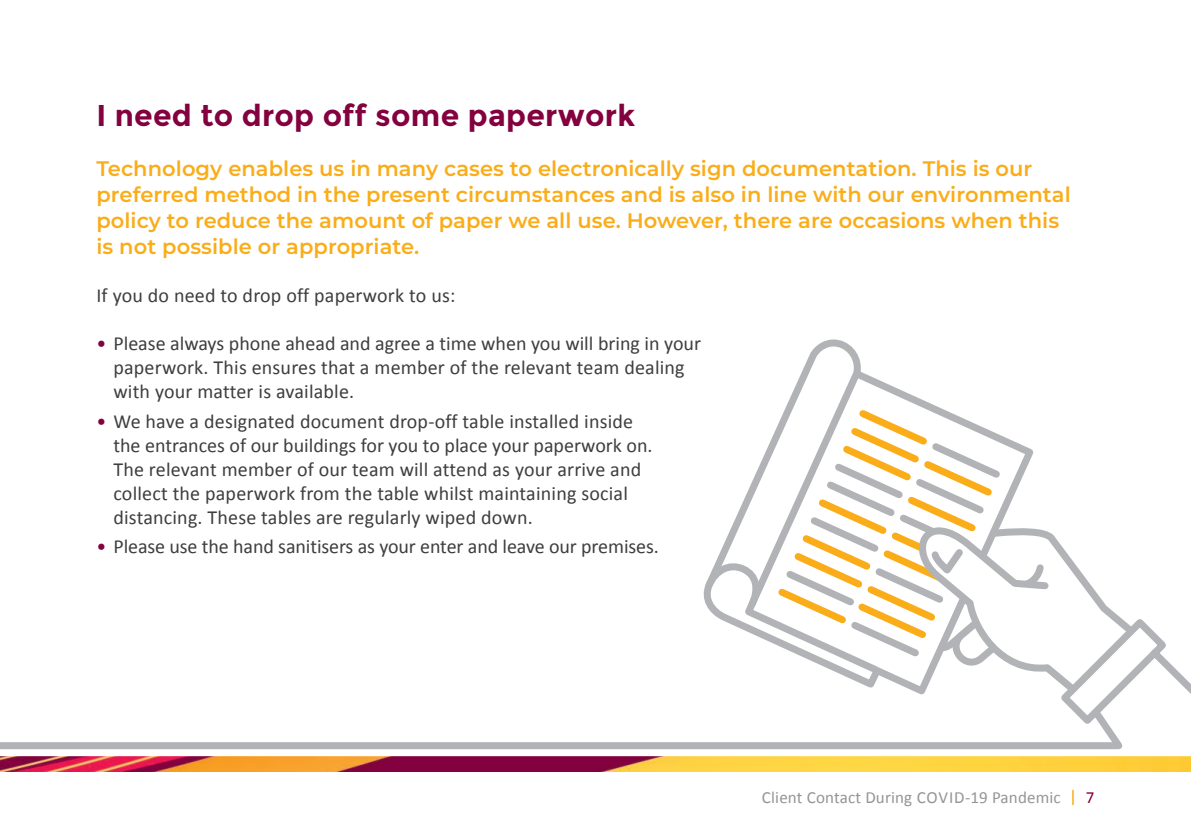
<style>
.page{position:relative;width:1191px;height:840px;background:#fff}
.page>*{position:absolute;margin:0;border:0;box-sizing:border-box;transform-origin:0 0}
.t1{font:700 30px "Montserrat";letter-spacing:.01em;color:#83013e}
.t2{font:600 21px/26px "Montserrat";letter-spacing:.005em;color:#faad19}
.t3{font:20px/24px "Calibri";letter-spacing:.01em;color:#3e3e3f}
.t4{font:17px "Calibri";letter-spacing:.01em;color:#939598}
.t5{font:17px "Calibri";color:#83013e}
.s1{color:#83013e}
</style>
<div class="page">
<img style="left:0;top:767px;width:1191px;height:4px">
<svg style="left:1072px;top:789px;width:1px;height:15px"></svg>
<svg style="left:805px;top:339px;width:126px;height:65px"></svg>
<svg style="left:787px;top:365px;width:98px;height:39px"></svg>
<svg style="left:703px;top:404px;width:411px;height:208px"></svg>
<svg style="left:0;top:612px;width:1191px;height:155px"></svg>
<p class="t1" style="left:96px;top:97px;width:540px">I need to drop off some paperwork</p>
<p class="t2" style="left:96px;top:154px;width:976px">Technology enables us in many cases to electronically sign documentation. This is our preferred method in the present circumstances and is also in line with our environmental policy to reduce the amount of paper we all use. However, there are occasions when this is not possible or appropriate.</p>
<p class="t3" style="left:96px;top:282px;width:360px">If you do need to drop off paperwork to us:</p>
<p class="t3" style="left:113px;top:330px;width:589px;text-indent:-17px"><span class="s1">•</span> Please always phone ahead and agree a time when you will bring in your paperwork. This ensures that a member of the relevant team dealing with your matter is available.</p>
<p class="t3" style="left:113px;top:408px;width:540px;text-indent:-17px"><span class="s1">•</span> We have a designated document drop-off table installed inside the entrances of our buildings for you to place your paperwork on.<br>The relevant member of our team will attend as your arrive and collect the paperwork from the table whilst maintaining social distancing. These tables are regularly wiped down.</p>
<p class="t3" style="left:96px;top:534px;width:564px"><span class="s1">•</span> Please use the hand sanitisers as your enter and leave our premises.</p>
<p class="t4" style="left:762px;top:784px;width:300px">Client Contact During COVID-19 Pandemic</p>
<p class="t5" style="left:1086px;top:784px;width:10px">7</p>
</div>
